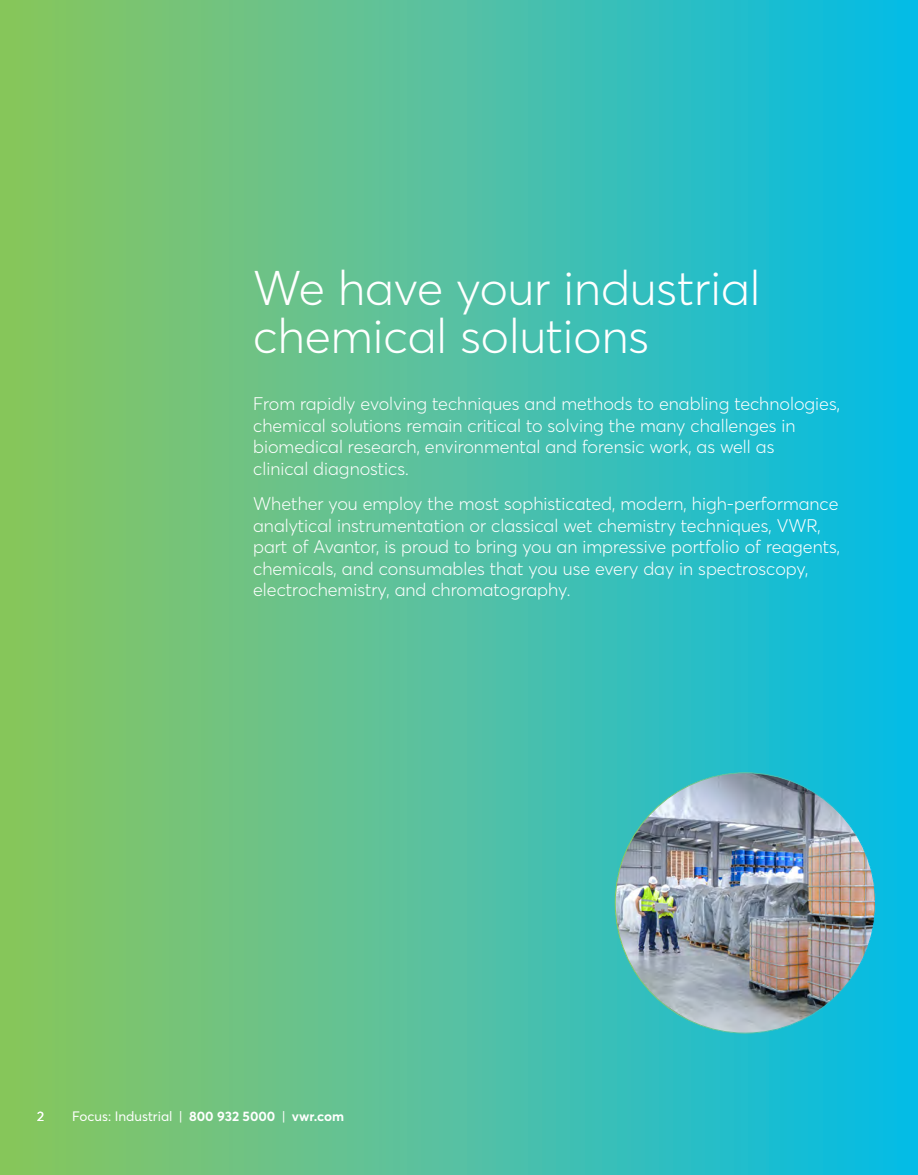
<style>
.page{position:relative;width:918px;height:1175px;background:#fff}
.page>*{position:absolute;margin:0;border:0;box-sizing:border-box;transform-origin:0 0}
.Welcome_text_-_Title{font:300 48px/48px "Averta";color:#fff}
.Welcome_text_-_Body{font:300 18px/21.6px "Averta";color:#fff}
.Page_Footer{font:13.5px "Averta";color:#fff}
.s1{font-weight:700}
</style>
<div class="page">
<div style="left:0;top:0;width:918px;height:1174px;background:linear-gradient(to right,#92c65c,#09bbe8)"></div>
<img style="left:615px;top:772px;width:260px;height:261px;border-radius:130px">
<p class="Welcome_text_-_Title" style="left:253px;top:262px;width:509px">We have your industrial chemical solutions</p>
<p class="Welcome_text_-_Body" style="left:253px;top:392px;width:588px">From rapidly evolving techniques and methods to enabling technologies, chemical solutions remain critical to solving the many challenges in biomedical research, environmental and forensic work, as well as<br>clinical diagnostics.</p>
<p class="Welcome_text_-_Body" style="left:253px;top:492px;width:589px">Whether you employ the most sophisticated, modern, high-performance analytical instrumentation or classical wet chemistry techniques, VWR, part of Avantor, is proud to bring you an impressive portfolio of reagents, chemicals, and consumables that you use every day in spectroscopy, electrochemistry, and chromatography.</p>
<p class="Page_Footer" style="left:37px;top:1107px;width:8px">2</p>
<p class="Page_Footer" style="left:72px;top:1107px;width:274px">Focus: Industrial | <span class="s1">800 932 5000</span> | <span class="s1">vwr.com</span></p>
</div>
